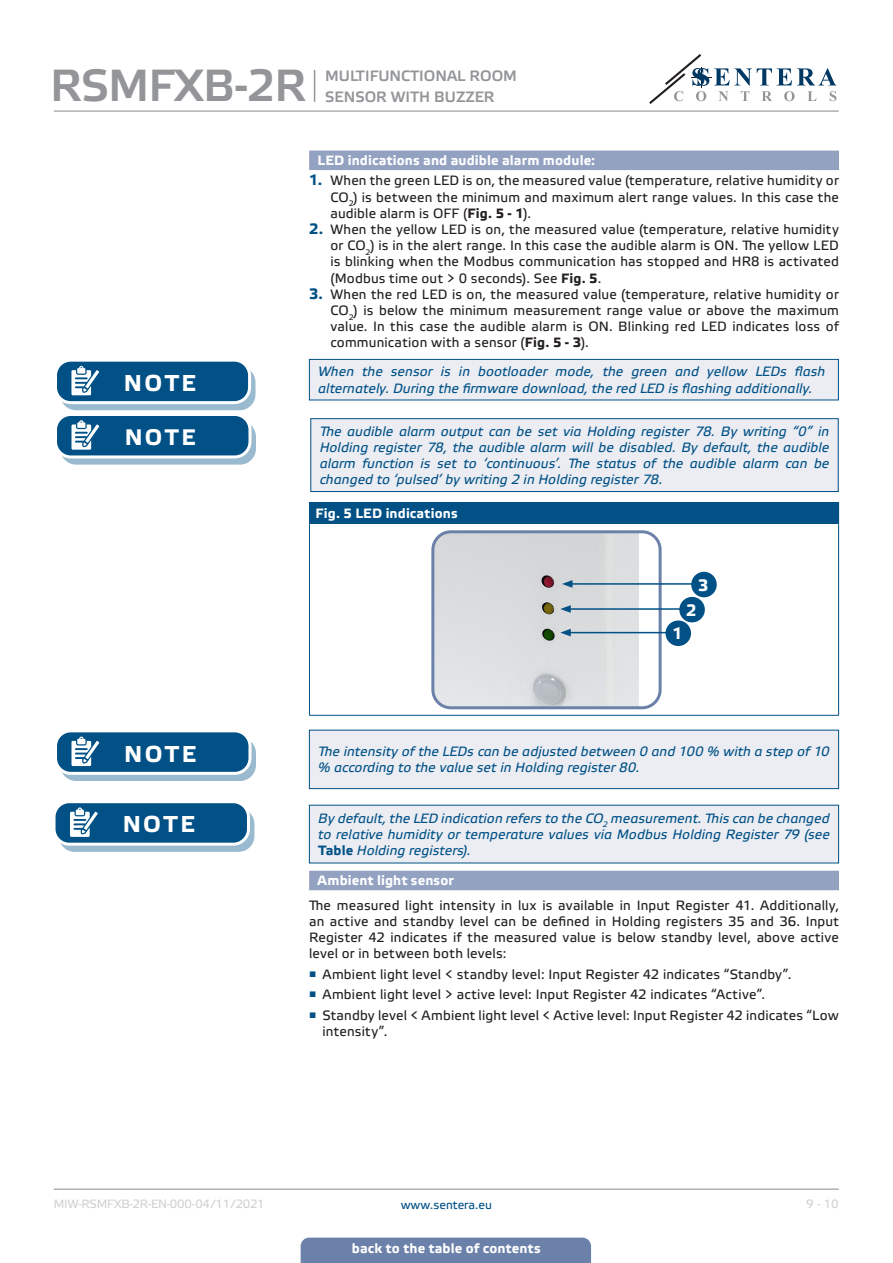
<style>
.page{position:relative;width:893px;height:1263px;background:#fff}
.page>*{position:absolute;margin:0;border:0;box-sizing:border-box;transform-origin:0 0}
.t1{font:45px "Etelka Medium Pro";letter-spacing:-.02em;color:#939598}
.t2{font:700 22.95px "Etelka Text Pro";letter-spacing:.105em;color:#fff}
.t3{font:700 22.5px "Etelka Text Pro";color:#fff}
.TABLE_TEXT_WHITE{font:700 16.5px "Etelka Text Pro";color:#fff}
.t4{font:15px/21px "Etelka Medium Pro";color:#939598}
.body{font:13.5px/16.2px "Etelka Text Pro";letter-spacing:.015em;color:#231f20;text-align:justify}
.attention{font:italic 13.5px/16.2px "Etelka Text Pro";letter-spacing:.01em;color:#015186}
.Number-roman{font:700 13.5px "Etelka Text Pro";letter-spacing:.01em;color:#fff}
.table_text{font:700 13.5px "Etelka Text Pro";letter-spacing:.015em;color:#fff}
.t5{font:12px "Etelka Text Pro";letter-spacing:-.025em;color:#d1d2d4}
.t6{font:12px "Etelka Text Pro";color:#015186}
.s1{font-weight:700;font-size:15px;color:#015186}
.s2{font-weight:700}
.s3{font-weight:700;font-style:normal}
</style>
<div class="page">
<hr style="left:54px;top:111px;width:785px;height:1px;background:#939598">
<hr style="left:54px;top:1188px;width:785px;height:2px;background:#939598">
<svg style="left:649px;top:54px;width:187px;height:50px"></svg>
<div style="left:301px;top:1237px;width:290px;height:26px;background:#6c81aa"></div>
<hr style="left:314px;top:70px;width:1px;height:32px;background:#939598">
<div style="left:309px;top:151px;width:530px;height:19px;background:#94a2c2"></div>
<div style="left:309px;top:871px;width:530px;height:19px;background:#94a2c2"></div>
<div style="left:61px;top:367px;width:194px;height:43px;background:#9abacf;border-radius:15px"></div>
<div style="left:60px;top:366px;width:196px;height:44px;border:1px solid #015186;border-radius:15px"></div>
<div style="left:56px;top:360px;width:194px;height:43px;background:#015186;border-radius:15px"></div>
<div style="left:54px;top:359px;width:197px;height:45px;border:3px solid #fff;border-radius:15px"></div>
<svg style="left:71px;top:366px;width:33px;height:37px"></svg>
<div style="left:309px;top:359px;width:529px;height:41px;background:#ebedf3"></div>
<div style="left:309px;top:359px;width:530px;height:41px;border:1px solid #015186"></div>
<svg style="left:61px;top:421px;width:194px;height:43px"></svg>
<div style="left:60px;top:421px;width:196px;height:44px;border:1px solid #015186;border-radius:15px"></div>
<div style="left:56px;top:414px;width:194px;height:43px;background:#015186;border-radius:15px"></div>
<div style="left:54px;top:413px;width:197px;height:45px;border:3px solid #fff;border-radius:15px"></div>
<svg style="left:71px;top:420px;width:34px;height:38px"></svg>
<div style="left:311px;top:419px;width:527px;height:72px;background:#ebedf3"></div>
<div style="left:310px;top:418px;width:529px;height:74px;border:1px solid #015186"></div>
<div style="left:309px;top:502px;width:530px;height:22px;background:#015186"></div>
<hr style="left:309px;top:524px;width:1px;height:191px;background:#015186">
<hr style="left:838px;top:524px;width:1px;height:191px;background:#015186">
<hr style="left:309px;top:715px;width:530px;height:1px;background:#015186">
<img style="left:435px;top:534px;width:223px;height:171px">
<div style="left:431px;top:530px;width:231px;height:179px;border:3px solid #6c81aa;border-radius:18px"></div>
<hr style="left:570px;top:583px;width:130px;height:2px;background:#015186">
<svg style="left:562px;top:580px;width:10px;height:8px"></svg>
<hr style="left:568px;top:608px;width:119px;height:2px;background:#015186">
<svg style="left:560px;top:605px;width:11px;height:8px"></svg>
<hr style="left:568px;top:632px;width:119px;height:1px;background:#015186">
<svg style="left:560px;top:629px;width:11px;height:7px"></svg>
<div style="left:691px;top:572px;width:26px;height:25px;background:#015186;border-radius:50%"></div>
<div style="left:679px;top:597px;width:26px;height:25px;background:#015186;border-radius:50%"></div>
<div style="left:665px;top:620px;width:26px;height:26px;background:#015186;border-radius:50%"></div>
<div style="left:61px;top:738px;width:194px;height:42px;background:#9abacf;border-radius:15px"></div>
<div style="left:60px;top:737px;width:196px;height:44px;border:1px solid #015186;border-radius:15px"></div>
<div style="left:56px;top:731px;width:194px;height:42px;background:#015186;border-radius:15px"></div>
<div style="left:54px;top:729px;width:197px;height:46px;border:3px solid #fff;border-radius:15px"></div>
<svg style="left:71px;top:737px;width:34px;height:37px"></svg>
<div style="left:309px;top:730px;width:530px;height:59px;background:#ebedf3"></div>
<div style="left:309px;top:730px;width:530px;height:59px;border:1px solid #015186"></div>
<div style="left:59px;top:809px;width:195px;height:42px;background:#9abacf;border-radius:15px"></div>
<div style="left:59px;top:808px;width:195px;height:44px;border:1px solid #015186;border-radius:15px"></div>
<div style="left:54px;top:802px;width:194px;height:42px;background:#015186;border-radius:15px"></div>
<div style="left:53px;top:800px;width:197px;height:46px;border:3px solid #fff;border-radius:15px"></div>
<svg style="left:70px;top:807px;width:33px;height:38px"></svg>
<div style="left:309px;top:805px;width:530px;height:58px;background:#ebedf3"></div>
<h1 class="t1" style="left:50px;top:61px;width:258px">RSMFXB-2R</h1>
<p class="t4" style="left:325px;top:66px;width:193px">MULTIFUNCTIONAL ROOM<br>SENSOR WITH BUZZER</p>
<p class="Number-roman" style="left:318px;top:153px;width:279px">LED indications and audible alarm module:</p>
<p class="body" style="left:330px;top:173px;width:510px;text-indent:-21px"><span class="s1">1.</span> When the green LED is on, the measured value (temperature, relative humidity or CO<sub>2</sub>) is between the minimum and maximum alert range values. In this case the audible alarm is OFF (<span class="s2">Fig. 5 - 1</span>).</p>
<p class="body" style="left:330px;top:222px;width:510px;text-indent:-21px"><span class="s1">2.</span> When the yellow LED is on, the measured value (temperature, relative humidity or CO<sub>2</sub>) is in the alert range. In this case the audible alarm is ON. The yellow LED is blinking when the Modbus communication has stopped and HR8 is activated (Modbus time out &gt; 0 seconds). See <span class="s2">Fig. 5</span>.</p>
<p class="body" style="left:330px;top:287px;width:510px;text-indent:-21px"><span class="s1">3.</span> When the red LED is on, the measured value (temperature, relative humidity or CO<sub>2</sub>) is below the minimum measurement range value or above the maximum value. In this case the audible alarm is ON. Blinking red LED indicates loss of communication with a sensor (<span class="s2">Fig. 5 - 3</span>).</p>
<p class="t2" style="left:124px;top:370px;width:73px">NOTE</p>
<p class="attention" style="left:318px;top:364px;width:508px">When the sensor is in bootloader mode, the green and yellow LEDs flash alternately. During the firmware download, the red LED is flashing additionally.</p>
<p class="t3" style="left:125px;top:425px;width:72px">NOTE</p>
<p class="attention" style="left:320px;top:424px;width:511px;text-align:justify">The audible alarm output can be set via Holding register 78. By writing “0” in Holding register 78, the audible alarm will be disabled. By default, the audible alarm function is set to ‘continuous’. The status of the audible alarm can be changed to ‘pulsed’ by writing 2 in Holding register 78.</p>
<p class="table_text" style="left:315px;top:506px;width:144px">Fig. 5 LED indications</p>
<p class="TABLE_TEXT_WHITE" style="left:698px;top:576px;width:12px">3</p>
<p class="TABLE_TEXT_WHITE" style="left:686px;top:601px;width:12px">2</p>
<p class="TABLE_TEXT_WHITE" style="left:672px;top:624px;width:12px">1</p>
<p class="t2" style="left:124px;top:741px;width:73px">NOTE</p>
<p class="attention" style="left:318px;top:744px;width:513px">The intensity of the LEDs can be adjusted between 0 and 100 % with a step of 10 % according to the value set in Holding register 80.</p>
<p class="t2" style="left:123px;top:812px;width:73px">NOTE</p>
<p class="attention" style="left:318px;top:811px;width:513px;text-align:justify">By default, the LED indication refers to the CO<sub>2</sub> measurement. This can be changed to relative humidity or temperature values via Modbus Holding Register 79 (see <span class="s3">Table</span> Holding registers).</p>
<p class="Number-roman" style="left:318px;top:873px;width:138px">Ambient light sensor</p>
<p class="body" style="left:309px;top:898px;width:531px">The measured light intensity in lux is available in Input Register 41. Additionally, an active and standby level can be defined in Holding registers 35 and 36. Input Register 42 indicates if the measured value is below standby level, above active level or in between both levels:</p>
<p class="body" style="left:309px;top:967px;width:484px"><sup>■</sup> Ambient light level &lt; standby level: Input Register 42 indicates “Standby”.</p>
<p class="body" style="left:309px;top:987px;width:458px"><sup>■</sup> Ambient light level &gt; active level: Input Register 42 indicates “Active”.</p>
<p class="body" style="left:322px;top:1008px;width:518px;text-indent:-13px"><sup>■</sup> Standby level &lt; Ambient light level &lt; Active level: Input Register 42 indicates “Low intensity”.</p>
<p class="t5" style="left:54px;top:1197px;width:212px">MIW-RSMFXB-2R-EN-000 - 04 / 11 / 2021</p>
<p class="t6" style="left:401px;top:1198px;width:93px">www.sentera.eu</p>
<p class="t5" style="left:806px;top:1197px;width:34px">9 - 10</p>
<p class="Number-roman" style="left:352px;top:1240px;width:190px">back to the table of contents</p>
</div>
